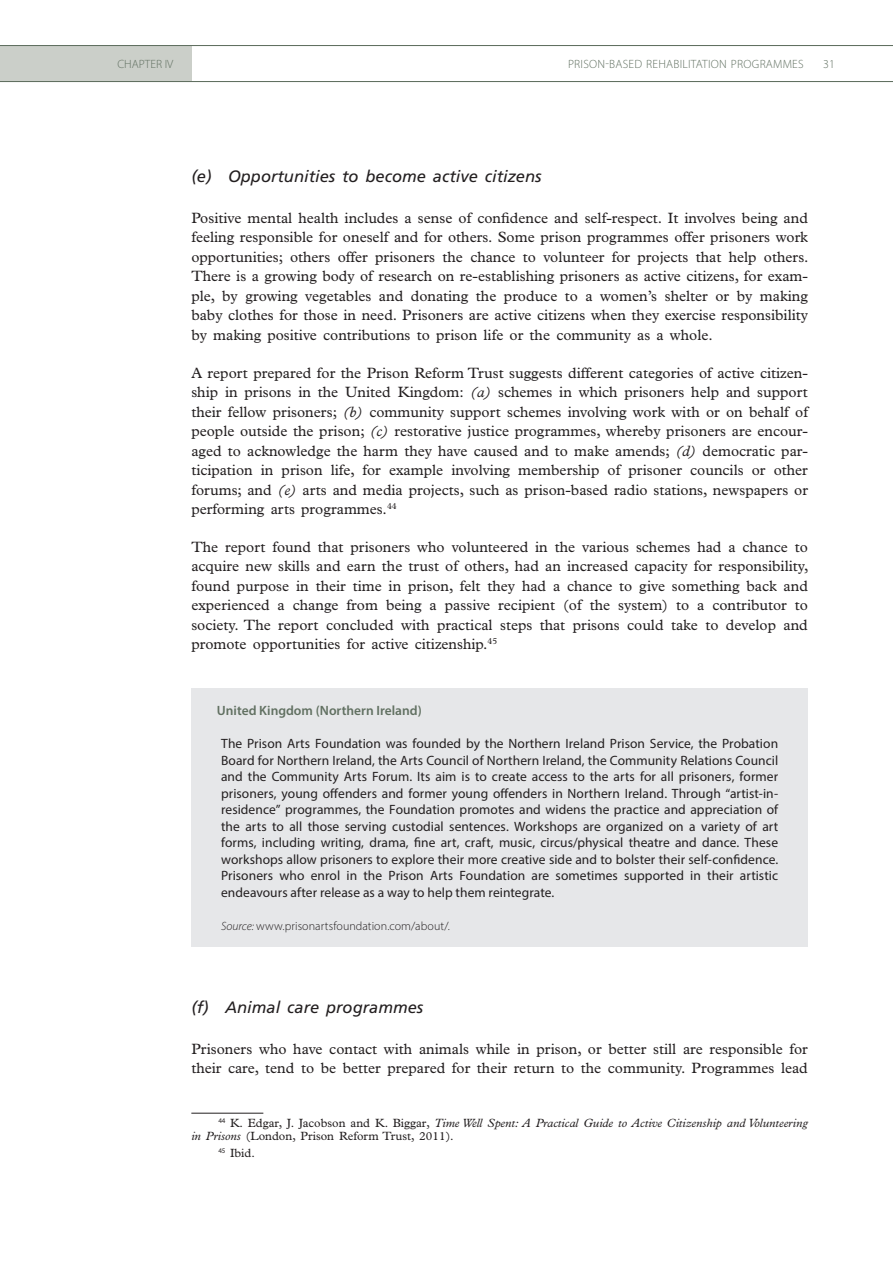
<style>
.page{position:relative;width:893px;height:1263px;background:#fff}
.page>*{position:absolute;margin:0;border:0;box-sizing:border-box;transform-origin:0 0}
.t1{font:italic 16.5px "Frutiger LT Std";color:#231f20}
.t2{font:15px/19.5px "Plantin Std";color:#231f20;text-align:justify}
.t3{font:13.5px/16.5px "Myriad Pro";letter-spacing:.005em;color:#231f20;text-align:justify}
.t4{font:600 13.5px "Myriad Pro";color:#617061}
.t5{font:italic 12px/13.5px "Plantin Std";color:#231f20}
.t6{font:300 12px "Myriad Pro";letter-spacing:.01em;color:#231f20}
.t7{font:300 12px "Myriad Pro";letter-spacing:.02em;color:#617061}
.t8{font:300 12px "Myriad Pro";color:#617061}
.t9{font:12px "Plantin Std";color:#231f20}
.s1{font-style:italic}
.s2{font-style:normal}
</style>
<div class="page">
<div style="left:0;top:45px;width:191px;height:36px;background:#cbcfc9"></div>
<hr style="left:0;top:45px;width:893px;height:1px;background:#617061">
<hr style="left:0;top:81px;width:893px;height:1px;background:#617061">
<div style="left:191px;top:688px;width:617px;height:259px;background:#e6e7e9"></div>
<hr style="left:191px;top:1113px;width:72px;height:1px;background:#231f20">
<p class="t8" style="left:117px;top:56px;width:57px">CHAPTER IV</p>
<p class="t7" style="left:568px;top:56px;width:237px">PRISON-BASED REHABILITATION PROGRAMMES</p>
<p class="t7" style="left:823px;top:56px;width:13px">31</p>
<p class="t1" style="left:191px;top:167px;width:352px">(e) Opportunities to become active citizens</p>
<p class="t2" style="left:191px;top:208px;width:619px">Positive mental health includes a sense of confidence and self-respect. It involves being and feeling responsible for oneself and for others. Some prison programmes offer prisoners work opportunities; others offer prisoners the chance to volunteer for projects that help others.<br>There is a growing body of research on re-establishing prisoners as active citizens, for exam&shy;ple, by growing vegetables and donating the produce to a women’s shelter or by making baby clothes for those in need. Prisoners are active citizens when they exercise responsibility by making positive contributions to prison life or the community as a whole.</p>
<p class="t2" style="left:191px;top:363px;width:618px">A report prepared for the Prison Reform Trust suggests different categories of active citizen&shy;ship in prisons in the United Kingdom: <span class="s1">(a)</span> schemes in which prisoners help and support their fellow prisoners; <span class="s1">(b)</span> community support schemes involving work with or on behalf of people outside the prison; <span class="s1">(c)</span> restorative justice programmes, whereby prisoners are encour&shy;aged to acknowledge the harm they have caused and to make amends; <span class="s1">(d)</span> democratic par&shy;ticipation in prison life, for example involving membership of prisoner councils or other forums; and <span class="s1">(e)</span> arts and media projects, such as prison-based radio stations, newspapers or performing arts programmes.<sup>44</sup></p>
<p class="t2" style="left:191px;top:537px;width:619px">The report found that prisoners who volunteered in the various schemes had a chance to acquire new skills and earn the trust of others, had an increased capacity for responsibility, found purpose in their time in prison, felt they had a chance to give something back and experienced a change from being a passive recipient (of the system) to a contributor to society. The report concluded with practical steps that prisons could take to develop and promote opportunities for active citizenship.<sup>45</sup></p>
<p class="t4" style="left:217px;top:702px;width:206px">United Kingdom (Northern Ireland)</p>
<p class="t3" style="left:221px;top:735px;width:559px">The Prison Arts Foundation was founded by the Northern Ireland Prison Service, the Probation Board for Northern Ireland, the Arts Council of Northern Ireland, the Community Relations Council and the Community Arts Forum. Its aim is to create access to the arts for all prisoners, former prisoners, young offenders and former young offenders in Northern Ireland. Through “artist-in&shy;residence” programmes, the Foundation promotes and widens the practice and appreciation of the arts to all those serving custodial sentences. Workshops are organized on a variety of art forms, including writing, drama, fine art, craft, music, circus/physical theatre and dance. These workshops allow prisoners to explore their more creative side and to bolster their self-confidence.<br>Prisoners who enrol in the Prison Arts Foundation are sometimes supported in their artistic endeavours after release as a way to help them reintegrate.</p>
<p class="t6" style="left:221px;top:919px;width:230px"><span class="s1">Source:</span> www.prisonartsfoundation.com/about/.</p>
<p class="t1" style="left:191px;top:998px;width:233px">(f) Animal care programmes</p>
<p class="t2" style="left:191px;top:1039px;width:618px">Prisoners who have contact with animals while in prison, or better still are responsible for their care, tend to be better prepared for their return to the community. Programmes lead</p>
<p class="t5" style="left:191px;top:1116px;width:618px;text-indent:27px"><sup>44</sup> <span class="s2">K. Edgar, J. Jacobson and K. Biggar,</span> Time Well Spent: A Practical Guide to Active Citizenship and Volunteering in Prisons <span class="s2">(London, Prison Reform Trust, 2011).</span></p>
<p class="t9" style="left:218px;top:1146px;width:38px"><sup>45</sup> Ibid.</p>
</div>
